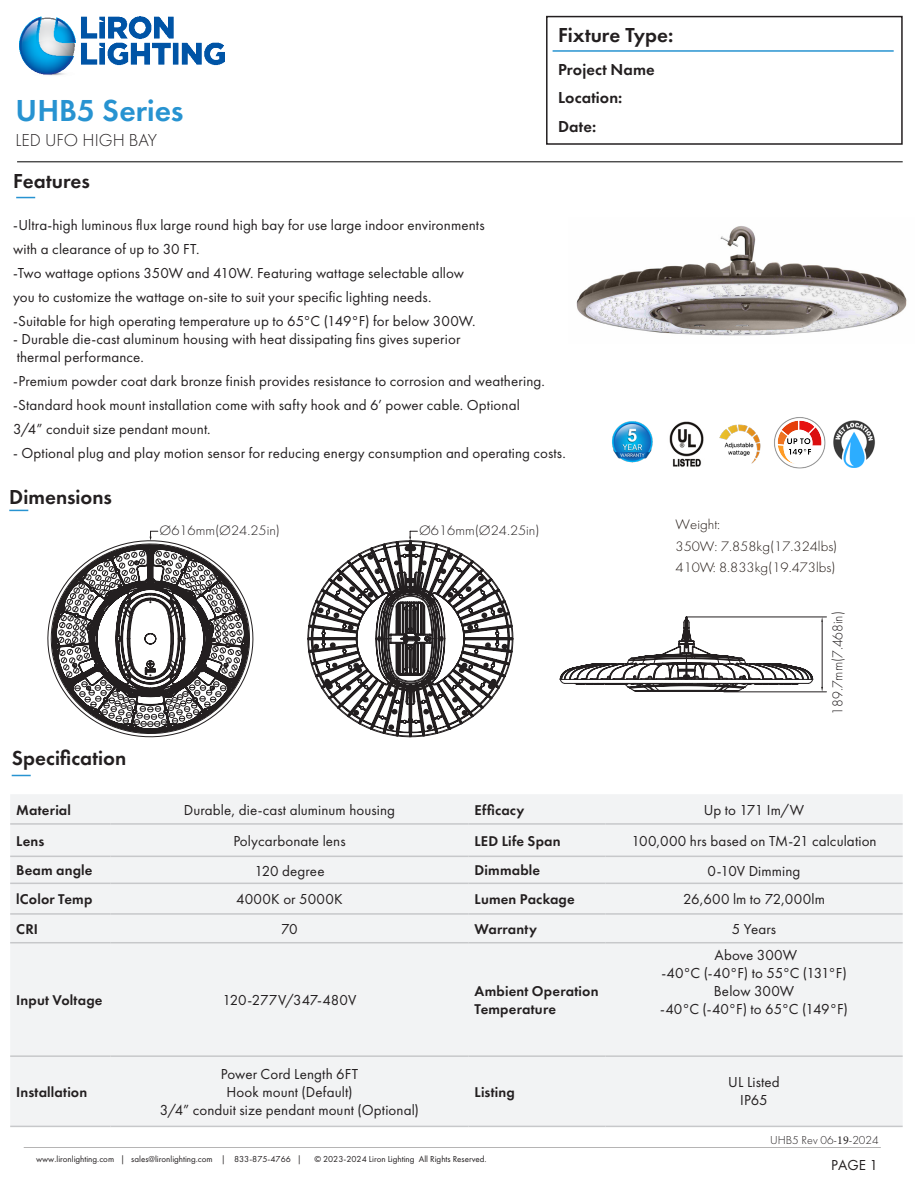
<style>
.page{position:relative;width:918px;height:1188px;background:#fff}
.page>*{position:absolute;margin:0;border:0;box-sizing:border-box;transform-origin:0 0}
.t1{font:600 31.5px "Futura PT";color:#2793d1}
.t2{font:600 21px "Futura PT";color:#231f20}
.t3{font:300 18px "Futura PT";color:#231f20}
.t4{font:600 16.5px/28.5px "Futura PT";letter-spacing:.005em;color:#231f20}
.Specs_Info_Middle{font:15px "Futura PT";letter-spacing:.005em;color:#231f20}
.t5{font:300 14.85px "Futura PT";color:#231f20;scale:.96 1}
.t6{font:600 14.7px/17.7px "Futura PT";letter-spacing:.01em;color:#231f20}
.t7{font:300 14.25px/21.3px "Futura PT";color:#221914;scale:1.05 1}
.t8{font:300 14.25px "Futura PT";color:#231f20;scale:1.05 1}
.t9{font:300 12px "Futura PT";color:#231f20}
.t10{font:9px "Futura PT";color:#231f20}
.s1{font-family:"Minion Pro";font-weight:400}
</style>
<div class="page">
<div style="left:546px;top:16px;width:357px;height:129px;border:2px solid #231f20"></div>
<hr style="left:553px;top:50px;width:341px;height:2px;background:#2793d1">
<img style="left:19px;top:16px;width:206px;height:60px">
<hr style="left:17px;top:162px;width:886px;height:1px;background:#000">
<img style="left:576px;top:226px;width:331px;height:110px">
<img style="left:612px;top:421px;width:41px;height:41px">
<img style="left:669px;top:421px;width:35px;height:46px">
<svg style="left:16px;top:197px;width:19px;height:1px"></svg>
<img style="left:719px;top:424px;width:42px;height:40px">
<img style="left:774px;top:417px;width:52px;height:52px">
<svg style="left:9px;top:510px;width:19px;height:1px"></svg>
<div style="left:10px;top:794px;width:893px;height:332px;background:#f2f3f4"></div>
<hr style="left:10px;top:823px;width:100px;height:2px;background:#c7c8ca">
<hr style="left:110px;top:823px;width:359px;height:2px;background:#c7c8ca">
<hr style="left:469px;top:823px;width:136px;height:2px;background:#c7c8ca">
<hr style="left:605px;top:823px;width:298px;height:2px;background:#c7c8ca">
<hr style="left:10px;top:856px;width:100px;height:1px;background:#c7c8ca">
<hr style="left:110px;top:856px;width:359px;height:1px;background:#c7c8ca">
<hr style="left:469px;top:856px;width:136px;height:1px;background:#c7c8ca">
<hr style="left:605px;top:856px;width:298px;height:1px;background:#c7c8ca">
<hr style="left:10px;top:883px;width:100px;height:1px;background:#c7c8ca">
<hr style="left:110px;top:883px;width:359px;height:1px;background:#c7c8ca">
<hr style="left:469px;top:883px;width:136px;height:1px;background:#c7c8ca">
<hr style="left:605px;top:883px;width:298px;height:1px;background:#c7c8ca">
<hr style="left:10px;top:913px;width:100px;height:2px;background:#c7c8ca">
<hr style="left:110px;top:913px;width:359px;height:2px;background:#c7c8ca">
<hr style="left:469px;top:913px;width:136px;height:2px;background:#c7c8ca">
<hr style="left:605px;top:913px;width:298px;height:2px;background:#c7c8ca">
<hr style="left:10px;top:942px;width:100px;height:1px;background:#c7c8ca">
<hr style="left:110px;top:942px;width:359px;height:1px;background:#c7c8ca">
<hr style="left:469px;top:942px;width:136px;height:1px;background:#c7c8ca">
<hr style="left:605px;top:942px;width:298px;height:1px;background:#c7c8ca">
<hr style="left:10px;top:1055px;width:100px;height:2px;background:#c7c8ca">
<hr style="left:110px;top:1055px;width:359px;height:2px;background:#c7c8ca">
<hr style="left:469px;top:1055px;width:136px;height:2px;background:#c7c8ca">
<hr style="left:605px;top:1055px;width:298px;height:2px;background:#c7c8ca">
<hr style="left:10px;top:1126px;width:100px;height:1px;background:#c7c8ca">
<hr style="left:110px;top:1126px;width:359px;height:1px;background:#c7c8ca">
<hr style="left:469px;top:1126px;width:136px;height:1px;background:#c7c8ca">
<hr style="left:605px;top:1126px;width:298px;height:1px;background:#c7c8ca">
<svg style="left:12px;top:775px;width:19px;height:1px"></svg>
<img style="left:833px;top:421px;width:42px;height:47px">
<hr style="left:724px;top:692px;width:102px;height:1px;background:#231f20">
<hr style="left:686px;top:617px;width:140px;height:1px;background:#231f20">
<hr style="left:822px;top:622px;width:1px;height:66px;background:#231f20">
<svg style="left:367px;top:530px;width:446px;height:208px"></svg>
<svg style="left:307px;top:549px;width:501px;height:179px"></svg>
<svg style="left:47px;top:604px;width:207px;height:134px"></svg>
<svg style="left:54px;top:531px;width:193px;height:199px"></svg>
<hr style="left:24px;top:1147px;width:857px;height:1px;background:#231f20">
<p class="t1" style="left:16px;top:91px;width:169px">UHB5 Series</p>
<h2 class="t2" style="left:558px;top:21px;width:117px">Fixture Type:</h2>
<p class="t4" style="left:558px;top:55px;width:98px">Project Name<br>Location:</p>
<p class="t4" style="left:558px;top:112px;width:40px">Date:</p>
<p class="t3" style="left:16px;top:130px;width:143px">LED UFO HIGH BAY</p>
<p class="t2" style="left:13px;top:168px;width:78px">Features</p>
<p class="Specs_Info_Middle" style="left:13px;top:216px;width:473px">-Ultra-high luminous flux large round high bay for use large indoor environments</p>
<p class="Specs_Info_Middle" style="left:13px;top:240px;width:188px">with a clearance of up to 30 FT.</p>
<p class="Specs_Info_Middle" style="left:13px;top:264px;width:452px">-Two wattage options 350W and 410W. Featuring wattage selectable allow</p>
<p class="Specs_Info_Middle" style="left:13px;top:288px;width:420px">you to customize the wattage on-site to suit your specific lighting needs.</p>
<p class="Specs_Info_Middle" style="left:13px;top:312px;width:464px">-Suitable for high operating temperature up to 65°C (149°F) for below 300W.</p>
<p class="Specs_Info_Middle" style="left:13px;top:330px;width:449px">- Durable die-cast aluminum housing with heat dissipating fins gives superior</p>
<p class="Specs_Info_Middle" style="left:17px;top:348px;width:129px">thermal performance.</p>
<p class="Specs_Info_Middle" style="left:13px;top:372px;width:533px">-Premium powder coat dark bronze finish provides resistance to corrosion and weathering.</p>
<p class="Specs_Info_Middle" style="left:13px;top:396px;width:508px">-Standard hook mount installation come with safty hook and 6’ power cable. Optional</p>
<p class="Specs_Info_Middle" style="left:13px;top:420px;width:199px">3/4” conduit size pendant mount.</p>
<p class="Specs_Info_Middle" style="left:13px;top:444px;width:554px">- Optional plug and play motion sensor for reducing energy consumption and operating costs.</p>
<p class="t2" style="left:9px;top:484px;width:104px">Dimensions</p>
<p class="t8" style="left:160px;top:522px;width:116px">Ø616mm(Ø24.25in)</p>
<p class="t8" style="left:419px;top:522px;width:116px">Ø616mm(Ø24.25in)</p>
<p class="t7" style="left:676px;top:514px;width:156px">Weight:<br>350W: 7.858kg(17.324lbs)<br>410W: 8.833kg(19.473lbs)</p>
<p class="t5" style="left:829px;top:715px;width:109px;rotate:-90deg">189.7mm(7.468in)</p>
<p class="t2" style="left:12px;top:745px;width:116px">Specification</p>
<p class="t6" style="left:16px;top:801px;width:56px">Material</p>
<p class="Specs_Info_Middle" style="left:184px;top:801px;width:213px">Durable, die-cast aluminum housing</p>
<p class="t6" style="left:475px;top:801px;width:51px">Efficacy</p>
<p class="Specs_Info_Middle" style="left:704px;top:801px;width:102px">Up to 171 Im/W</p>
<p class="t6" style="left:16px;top:832px;width:30px">Lens</p>
<p class="Specs_Info_Middle" style="left:233px;top:832px;width:114px">Polycarbonate lens</p>
<p class="t6" style="left:475px;top:832px;width:88px">LED Life Span</p>
<p class="Specs_Info_Middle" style="left:631px;top:832px;width:247px">100,000 hrs based on TM-21 calculation</p>
<p class="t6" style="left:16px;top:862px;width:78px">Beam angle</p>
<p class="Specs_Info_Middle" style="left:254px;top:862px;width:72px">120 degree</p>
<p class="t6" style="left:475px;top:862px;width:67px">Dimmable</p>
<p class="Specs_Info_Middle" style="left:708px;top:862px;width:94px">0-10V Dimming</p>
<p class="t6" style="left:16px;top:890px;width:78px">lColor Temp</p>
<p class="Specs_Info_Middle" style="left:236px;top:890px;width:108px">4000K or 5000K</p>
<p class="t6" style="left:475px;top:890px;width:102px">Lumen Package</p>
<p class="Specs_Info_Middle" style="left:683px;top:890px;width:143px">26,600 lm to 72,000lm</p>
<p class="t6" style="left:16px;top:920px;width:23px">CRI</p>
<p class="Specs_Info_Middle" style="left:281px;top:920px;width:18px">70</p>
<p class="t6" style="left:475px;top:920px;width:64px">Warranty</p>
<p class="Specs_Info_Middle" style="left:732px;top:920px;width:46px">5 Years</p>
<p class="t6" style="left:16px;top:991px;width:88px">Input Voltage</p>
<p class="Specs_Info_Middle" style="left:223px;top:991px;width:135px">120-277V/347-480V</p>
<p class="t6" style="left:475px;top:982px;width:126px">Ambient Operation<br>Temperature</p>
<p class="t6" style="left:16px;top:1083px;width:73px">Installation</p>
<p class="Specs_Info_Middle" style="left:221px;top:1065px;width:139px">Power Cord Length 6FT</p>
<p class="Specs_Info_Middle" style="left:227px;top:1083px;width:127px">Hook mount (Default)</p>
<p class="Specs_Info_Middle" style="left:160px;top:1101px;width:261px">3/4” conduit size pendant mount (Optional)</p>
<p class="t6" style="left:475px;top:1083px;width:42px">Listing</p>
<p class="Specs_Info_Middle" style="left:714px;top:946px;width:84px">Above 300W</p>
<p class="Specs_Info_Middle" style="left:661px;top:964px;width:187px">-40°C (-40°F) to 55°C (131°F)</p>
<p class="Specs_Info_Middle" style="left:714px;top:982px;width:82px">Below 300W</p>
<p class="Specs_Info_Middle" style="left:660px;top:1000px;width:189px">-40°C (-40°F) to 65°C (149°F)</p>
<p class="Specs_Info_Middle" style="left:728px;top:1073px;width:53px">UL Listed</p>
<p class="Specs_Info_Middle" style="left:740px;top:1091px;width:29px">IP65</p>
<p class="t9" style="left:770px;top:1133px;width:110px">UHB5 Rev 06-<span class="s1">19</span>-2024</p>
<p class="t10" style="left:36px;top:1154px;width:267px">www.lironlighting.com | sales@lironlighting.com | 833-875-4766 |</p>
<p class="t10" style="left:314px;top:1154px;width:174px">© 2023-2024 Liron Lighting All Rights Reserved.</p>
<p class="Specs_Info_Middle" style="left:831px;top:1156px;width:48px">PAGE 1</p>
</div>
